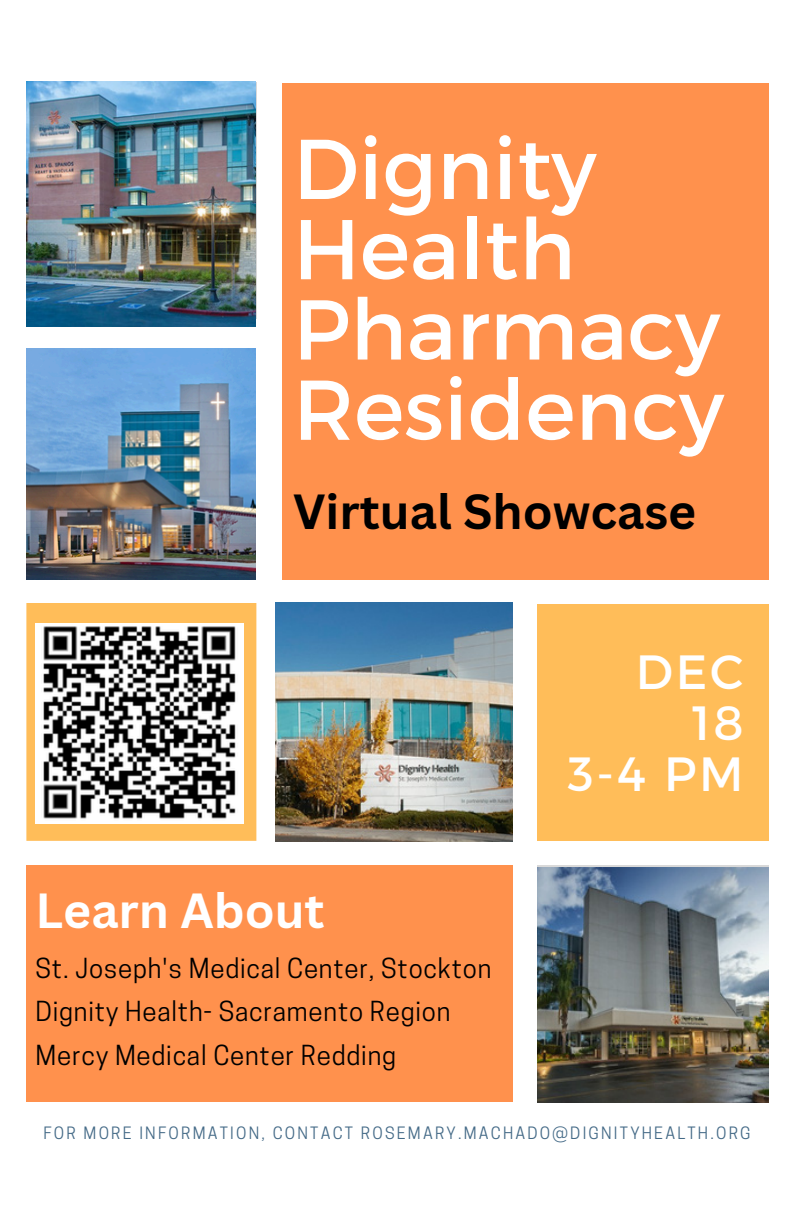
<style>
.page{position:relative;width:792px;height:1224px;background:#fff}
.page>*{position:absolute;margin:0;border:0;box-sizing:border-box;transform-origin:0 0}
.t1{font:84.6px/80.2px "Montserrat";color:#fff}
.t2{font:700 48px "Canva Sans";color:#000}
.t3{font:48px/51px "Montserrat";letter-spacing:.06em;color:#fff;text-align:right}
.t4{font:700 48px "Canva Sans";color:#fff}
.t5{font:26px/43.6px "Cooper Hewitt";letter-spacing:.03em;color:#000}
.t6{font:16px "Cooper Hewitt";letter-spacing:.14em;color:#446a87}
</style>
<div class="page">
<div style="left:26px;top:866px;width:487px;height:236px;background:#ff914d"></div>
<div style="left:282px;top:83px;width:487px;height:496px;background:#ff914d"></div>
<div style="left:537px;top:604px;width:232px;height:237px;background:#ffbd59"></div>
<svg style="left:26px;top:603px;width:230px;height:238px;fill:#ffbd59"></svg>
<img style="left:538px;top:867px;width:231px;height:236px">
<img style="left:275px;top:603px;width:237px;height:238px">
<img style="left:26px;top:82px;width:230px;height:244px">
<img style="left:26px;top:348px;width:230px;height:231px">
<img style="left:36px;top:624px;width:208px;height:199px">
<p class="t1" style="left:293px;top:125px;width:432px">Dignity<br>Health<br>Pharmacy<br>Residency</p>
<h1 class="t2" style="left:293px;top:478px;width:405px">Virtual Showcase</h1>
<p class="t4" style="left:36px;top:876px;width:291px">Learn About</p>
<h3 class="t5" style="left:36px;top:949px;width:457px">St. Joseph's Medical Center, Stockton<br>Dignity Health- Sacramento Region<br>Mercy Medical Center Redding</h3>
<h4 class="t3" style="left:568px;top:644px;width:177px">DEC<br>18<br>3-4 PM</h4>
<h2 class="t6" style="left:43px;top:1127px;width:709px">FOR MORE INFORMATION, CONTACT ROSEMARY.MACHADO@DIGNITYHEALTH.ORG</h2>
</div>
